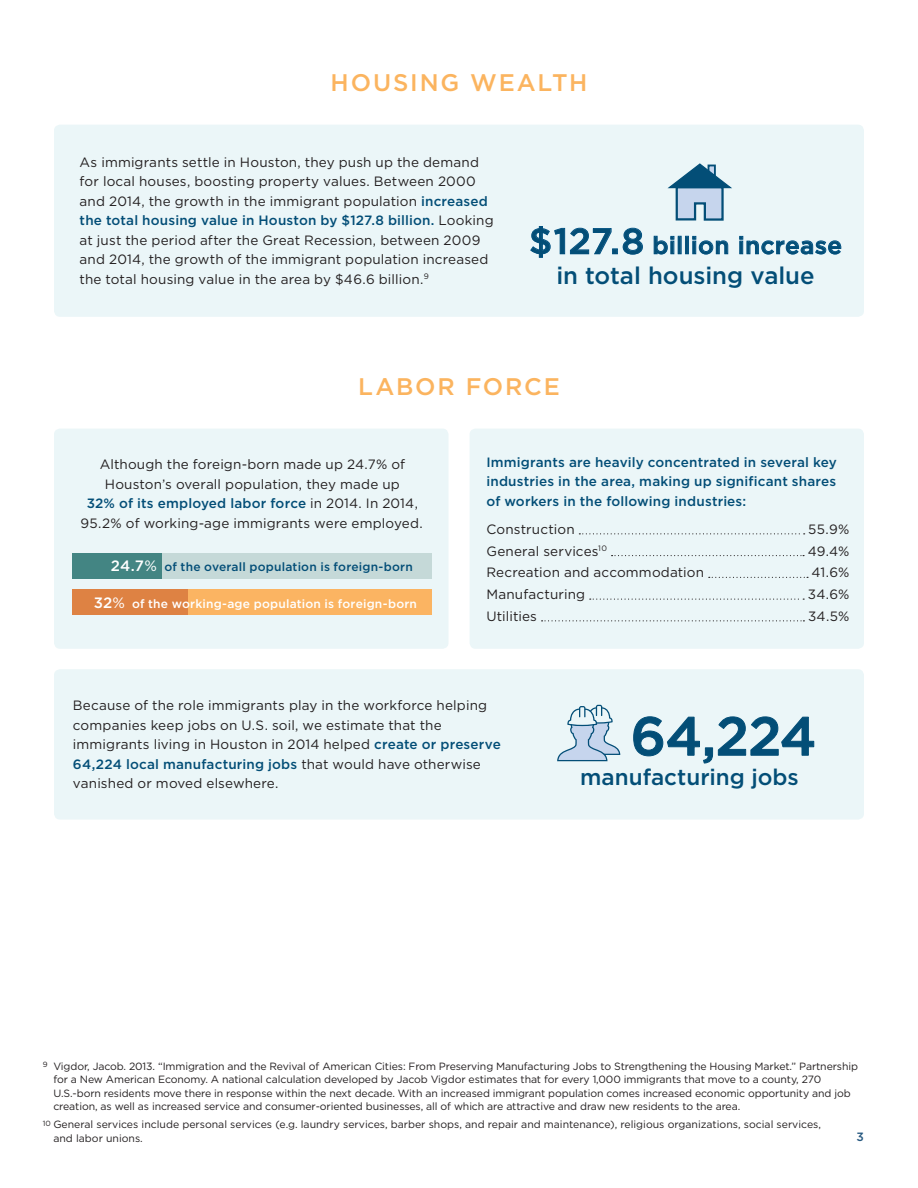
<style>
.page{position:relative;width:918px;height:1188px;background:#fff}
.page>*{position:absolute;margin:0;border:0;box-sizing:border-box;transform-origin:0 0}
.IlloType_3{font:500 54px "Gotham";color:#034e77}
.IlloType_4{font:500 24px/30px "Gotham";color:#034e77;text-align:center}
.Header_1{font:500 24px "Gotham";letter-spacing:.075em;color:#fbb45f}
.IlloType_4-2{font:500 22.5px "Gotham";color:#034e77}
.Body_Text{font:13.5px/19.5px "Gotham";letter-spacing:.01em;color:#231f20}
.Paragraph_Style_16d{font:500 13.5px/19.5px "Gotham";letter-spacing:.01em;color:#034e77;text-align:justify}
.t1{font:500 12px "Gotham";letter-spacing:.015em;color:#fff}
.t2{font:500 12px "Gotham";letter-spacing:.015em;color:#034e77}
.t3{font:500 12px "Gotham";color:#265880}
.Footnotes{font:10.5px/13.5px "Gotham";letter-spacing:-.01em;color:#231f20}
.s1{font-weight:500;color:#034e77}
.s2{font-size:36px}
.s3{font-size:15px;color:#fff}
.s4{font-weight:400;font-size:15px;color:#fff}
.s5{font-size:15px}
.s6{font-weight:400;font-size:15px}
</style>
<div class="page">
<div style="left:470px;top:429px;width:394px;height:220px;background:#ebf6f8;border-radius:6px"></div>
<div style="left:54px;top:429px;width:394px;height:220px;background:#ebf6f8;border-radius:6px"></div>
<div style="left:54px;top:669px;width:810px;height:151px;background:#ebf6f8;border-radius:6px"></div>
<div style="left:72px;top:554px;width:360px;height:25px;background:#c5d9d8"></div>
<div style="left:72px;top:589px;width:360px;height:26px;background:#fbb462"></div>
<div style="left:72px;top:553px;width:89px;height:26px;background:#438583"></div>
<div style="left:72px;top:589px;width:115px;height:26px;background:#de8243"></div>
<svg style="left:579px;top:533px;width:226px;height:1px"></svg>
<svg style="left:612px;top:555px;width:192px;height:1px"></svg>
<svg style="left:709px;top:577px;width:99px;height:1px"></svg>
<svg style="left:590px;top:599px;width:214px;height:1px"></svg>
<svg style="left:542px;top:620px;width:262px;height:1px"></svg>
<svg style="left:633px;top:716px;width:182px;height:48px"></svg>
<svg style="left:557px;top:705px;width:63px;height:56px"></svg>
<div style="left:54px;top:125px;width:810px;height:192px;background:#ebf6f8;border-radius:6px"></div>
<svg style="left:530px;top:226px;width:113px;height:32px"></svg>
<svg style="left:653px;top:236px;width:21px;height:19px"></svg>
<div style="left:678px;top:236px;width:4px;height:18px;border:1px solid #015386"></div>
<div style="left:685px;top:236px;width:4px;height:18px;border:1px solid #015386"></div>
<svg style="left:692px;top:236px;width:37px;height:19px"></svg>
<svg style="left:739px;top:236px;width:103px;height:19px"></svg>
<svg style="left:667px;top:163px;width:65px;height:58px"></svg>
<p class="Header_1" style="left:331px;top:69px;width:258px">HOUSING WEALTH</p>
<p class="Body_Text" style="left:80px;top:152px;width:416px">As immigrants settle in Houston, they push up the demand for local houses, boosting property values. Between 2000 and 2014, the growth in the immigrant population <span class="s1">increased the total housing value in Houston by $127.8 billion.</span> Looking at just the period after the Great Recession, between 2009 and 2014, the growth of the immigrant population increased the total housing value in the area by $46.6 billion.<sup>9</sup></p>
<p class="IlloType_4" style="left:529px;top:230px;width:314px"><span class="s2">$127.8</span> billion increase in total housing value</p>
<p class="Header_1" style="left:358px;top:373px;width:203px">LABOR FORCE</p>
<p class="Body_Text" style="left:81px;top:454px;width:344px;text-align:center">Although the foreign-born made up 24.7% of Houston’s overall population, they made up<br><span class="s1">32% of its employed labor force</span> in 2014. In 2014, 95.2% of working-age immigrants were employed.</p>
<p class="t2" style="left:111px;top:560px;width:304px"><span class="s3">24.7</span><span class="s4">%</span> of the overall population is foreign-born</p>
<p class="t1" style="left:94px;top:597px;width:325px"><span class="s5">32</span><span class="s6">%</span> of the working-age population is foreign-born</p>
<p class="Paragraph_Style_16d" style="left:486px;top:452px;width:352px">Immigrants are heavily concentrated in several key industries in the area, making up significant shares of workers in the following industries:</p>
<p class="Body_Text" style="left:486px;top:519px;width:90px">Construction</p>
<p class="Body_Text" style="left:808px;top:519px;width:43px">55.9%</p>
<p class="Body_Text" style="left:486px;top:541px;width:122px">General services<sup>10</sup></p>
<p class="Body_Text" style="left:808px;top:541px;width:43px">49.4%</p>
<p class="Body_Text" style="left:486px;top:563px;width:219px">Recreation and accommodation</p>
<p class="Body_Text" style="left:812px;top:563px;width:39px">41.6%</p>
<p class="Body_Text" style="left:486px;top:584px;width:100px">Manufacturing</p>
<p class="Body_Text" style="left:808px;top:584px;width:43px">34.6%</p>
<p class="Body_Text" style="left:486px;top:606px;width:52px">Utilities</p>
<p class="Body_Text" style="left:808px;top:606px;width:43px">34.5%</p>
<p class="Body_Text" style="left:73px;top:696px;width:429px">Because of the role immigrants play in the workforce helping companies keep jobs on U.S. soil, we estimate that the immigrants living in Houston in 2014 helped <span class="s1">create or preserve 64,224 local manufacturing jobs</span> that would have otherwise vanished or moved elsewhere.</p>
<p class="IlloType_3" style="left:631px;top:705px;width:187px">64,224</p>
<p class="IlloType_4-2" style="left:580px;top:764px;width:220px">manufacturing jobs</p>
<p class="Footnotes" style="left:53px;top:1059px;width:806px;text-indent:-11px"><sup>9</sup> Vigdor, Jacob. 2013. “Immigration and the Revival of American Cities: From Preserving Manufacturing Jobs to Strengthening the Housing Market.” Partnership for a New American Economy. A national calculation developed by Jacob Vigdor estimates that for every 1,000 immigrants that move to a county, 270<br>U.S.-born residents move there in response within the next decade. With an increased immigrant population comes increased economic opportunity and job creation, as well as increased service and consumer-oriented businesses, all of which are attractive and draw new residents to the area.</p>
<p class="Footnotes" style="left:53px;top:1117px;width:769px;text-indent:-11px"><sup>10</sup> General services include personal services (e.g. laundry services, barber shops, and repair and maintenance), religious organizations, social services, and labor unions.</p>
<p class="t3" style="left:857px;top:1130px;width:9px">3</p>
</div>
